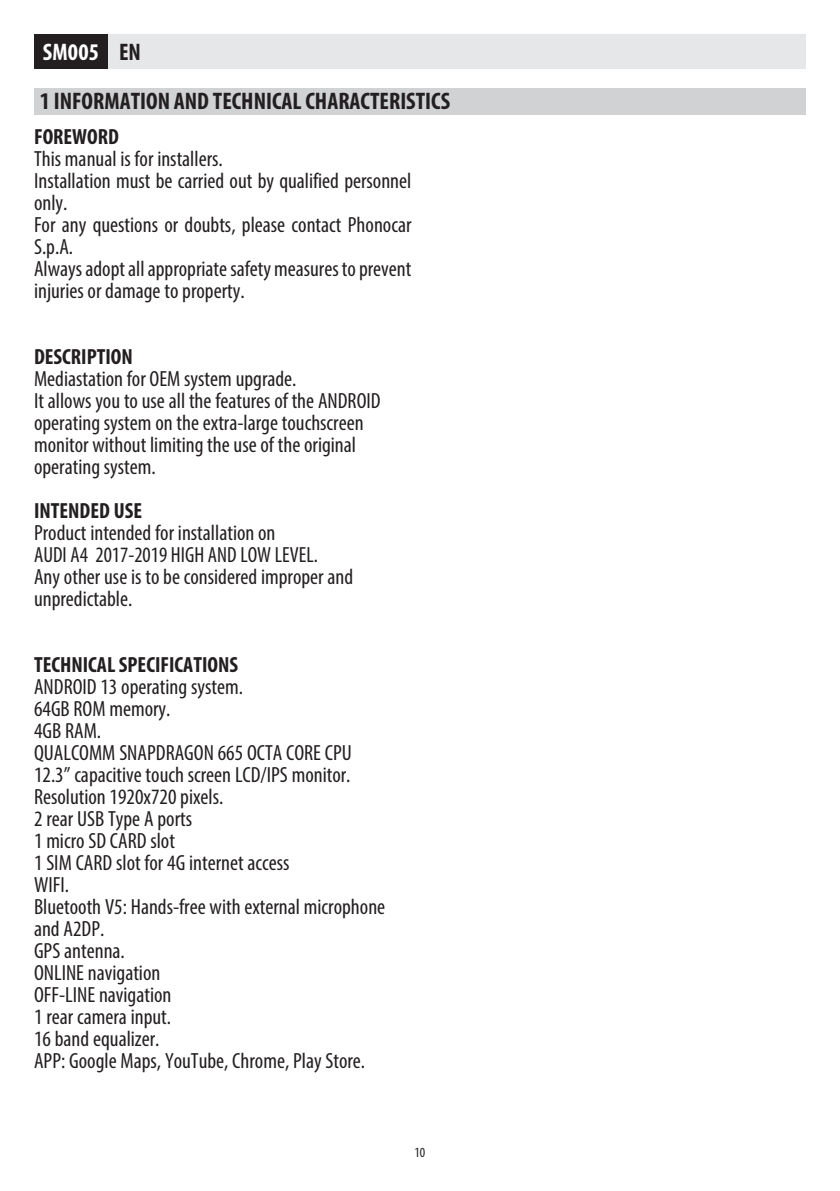
<style>
.page{position:relative;width:840px;height:1191px;background:#fff}
.page>*{position:absolute;margin:0;border:0;box-sizing:border-box;transform-origin:0 0}
.t1{font:700 condensed 24px/48.6px "Myriad Pro";color:#231f20}
.t2{font:condensed 22px/22px "Myriad Pro";color:#231f20}
.t3{font:700 condensed 22px "Myriad Pro";color:#231f20}
.t4{font:condensed 14px "Myriad Pro";color:#231f20}
.s1{color:#fff}
</style>
<div class="page">
<div style="left:108px;top:34px;width:697px;height:34px;background:#e6e7e9"></div>
<div style="left:34px;top:34px;width:74px;height:34px;background:#231f20"></div>
<div style="left:34px;top:88px;width:771px;height:27px;background:#d1d2d4"></div>
<p class="t1" style="left:40px;top:27px;width:411px"><span class="s1">SM005</span> EN<br>1 INFORMATION AND TECHNICAL CHARACTERISTICS</p>
<p class="t3" style="left:34px;top:122px;width:86px">FOREWORD</p>
<p class="t2" style="left:34px;top:147px;width:379px">This manual is for installers.<br>Installation must be carried out by qualified personnel only.<br>For any questions or doubts, please contact Phonocar S.p.A.<br>Always adopt all appropriate safety measures to prevent injuries or damage to property.</p>
<p class="t3" style="left:34px;top:342px;width:100px">DESCRIPTION</p>
<p class="t2" style="left:34px;top:367px;width:348px">Mediastation for OEM system upgrade.<br>It allows you to use all the features of the ANDROID operating system on the extra-large touchscreen monitor without limiting the use of the original operating system.</p>
<p class="t3" style="left:34px;top:496px;width:109px">INTENDED USE</p>
<p class="t2" style="left:34px;top:521px;width:320px">Product intended for installation on<br>AUDI A4 2017-2019 HIGH AND LOW LEVEL.<br>Any other use is to be considered improper and unpredictable.</p>
<p class="t3" style="left:34px;top:650px;width:205px">TECHNICAL SPECIFICATIONS</p>
<p class="t2" style="left:34px;top:675px;width:352px">ANDROID 13 operating system.<br>64GB ROM memory.<br>4GB RAM.<br>QUALCOMM SNAPDRAGON 665 OCTA CORE CPU<br>12.3” capacitive touch screen LCD/IPS monitor.<br>Resolution 1920x720 pixels.<br>2 rear USB Type A ports<br>1 micro SD CARD slot<br>1 SIM CARD slot for 4G internet access<br>WIFI.<br>Bluetooth V5: Hands-free with external microphone and A2DP.<br>GPS antenna.<br>ONLINE navigation<br>OFF-LINE navigation<br>1 rear camera input.<br>16 band equalizer.<br>APP: Google Maps, YouTube, Chrome, Play Store.</p>
<p class="t4" style="left:414px;top:1144px;width:12px">10</p>
</div>
